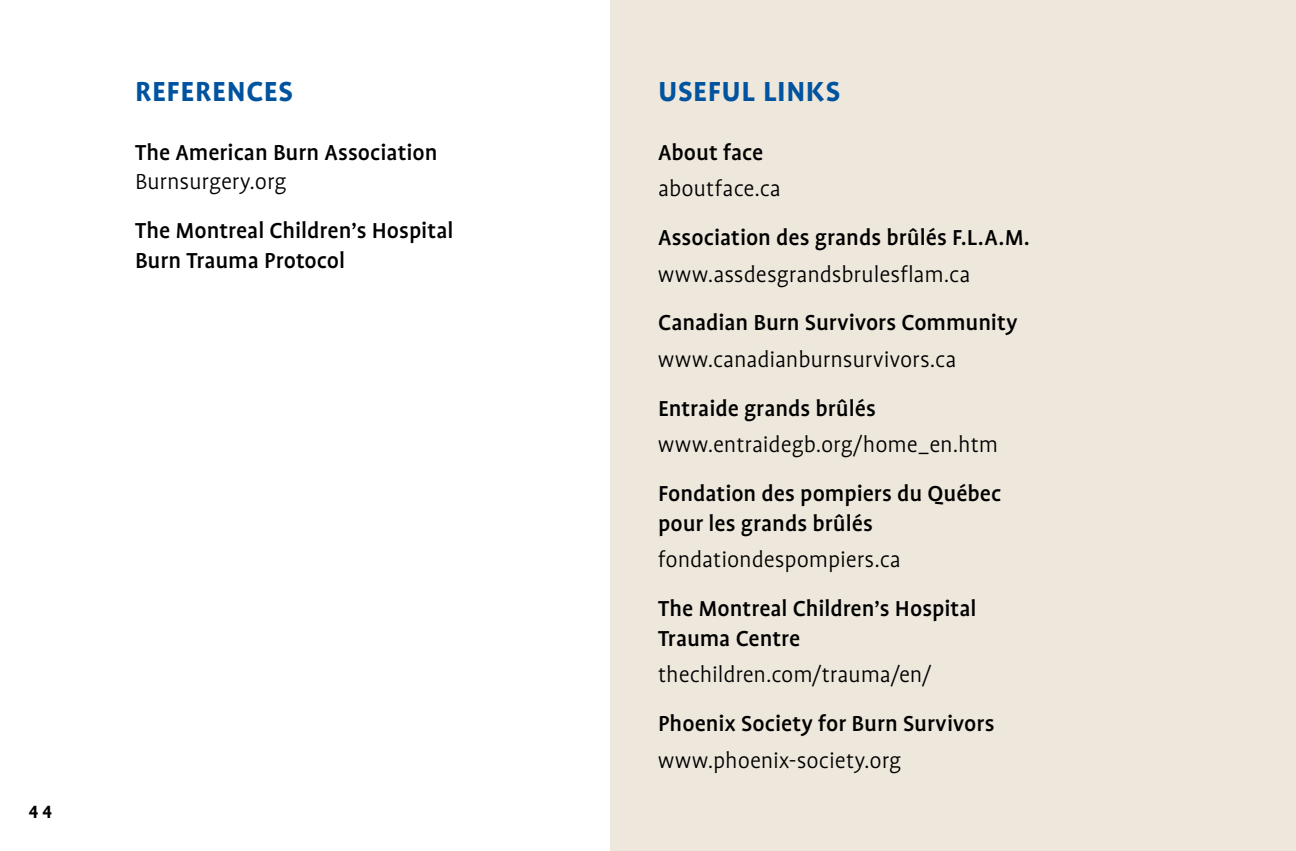
<style>
.page{position:relative;width:1296px;height:851px;background:#fff}
.page>*{position:absolute;margin:0;border:0;box-sizing:border-box;transform-origin:0 0}
.t1{font:700 31.5px "Profile";letter-spacing:.025em;color:#00539f}
.t2{font:500 24.75px/29.7px "Profile";color:#000}
.t3{font:300 24.75px "Profile";letter-spacing:-.005em;color:#000}
.t4{font:700 20.25px "Profile NO";color:#000}
</style>
<div class="page">
<div style="left:611px;top:0;width:685px;height:850px;background:#eee7db"></div>
<p class="t1" style="left:135px;top:74px;width:160px">REFERENCES</p>
<p class="t2" style="left:135px;top:137px;width:304px">The American Burn Association</p>
<p class="t3" style="left:135px;top:169px;width:153px">Burnsurgery.org</p>
<p class="t2" style="left:135px;top:216px;width:320px">The Montreal Children’s Hospital<br>Burn Trauma Protocol</p>
<p class="t4" style="left:29px;top:802px;width:25px">44</p>
<p class="t1" style="left:658px;top:74px;width:184px">USEFUL LINKS</p>
<p class="t2" style="left:658px;top:137px;width:107px">About face</p>
<p class="t3" style="left:658px;top:176px;width:125px">aboutface.ca</p>
<p class="t2" style="left:658px;top:223px;width:373px">Association des grands brûlés F.L.A.M.</p>
<p class="t3" style="left:658px;top:261px;width:314px">www.assdesgrandsbrulesflam.ca</p>
<p class="t2" style="left:658px;top:308px;width:361px">Canadian Burn Survivors Community</p>
<p class="t3" style="left:658px;top:347px;width:300px">www.canadianburnsurvivors.ca</p>
<p class="t2" style="left:658px;top:393px;width:219px">Entraide grands brûlés</p>
<p class="t3" style="left:658px;top:432px;width:342px">www.entraidegb.org/home_en.htm</p>
<p class="t2" style="left:658px;top:478px;width:345px">Fondation des pompiers du Québec pour les grands brûlés</p>
<p class="t3" style="left:658px;top:547px;width:244px">fondationdespompiers.ca</p>
<p class="t2" style="left:658px;top:593px;width:320px">The Montreal Children’s Hospital<br>Trauma Centre</p>
<p class="t3" style="left:658px;top:662px;width:275px">thechildren.com/trauma/en/</p>
<p class="t2" style="left:658px;top:708px;width:338px">Phoenix Society for Burn Survivors</p>
<p class="t3" style="left:658px;top:747px;width:245px">www.phoenix-society.org</p>
</div>
